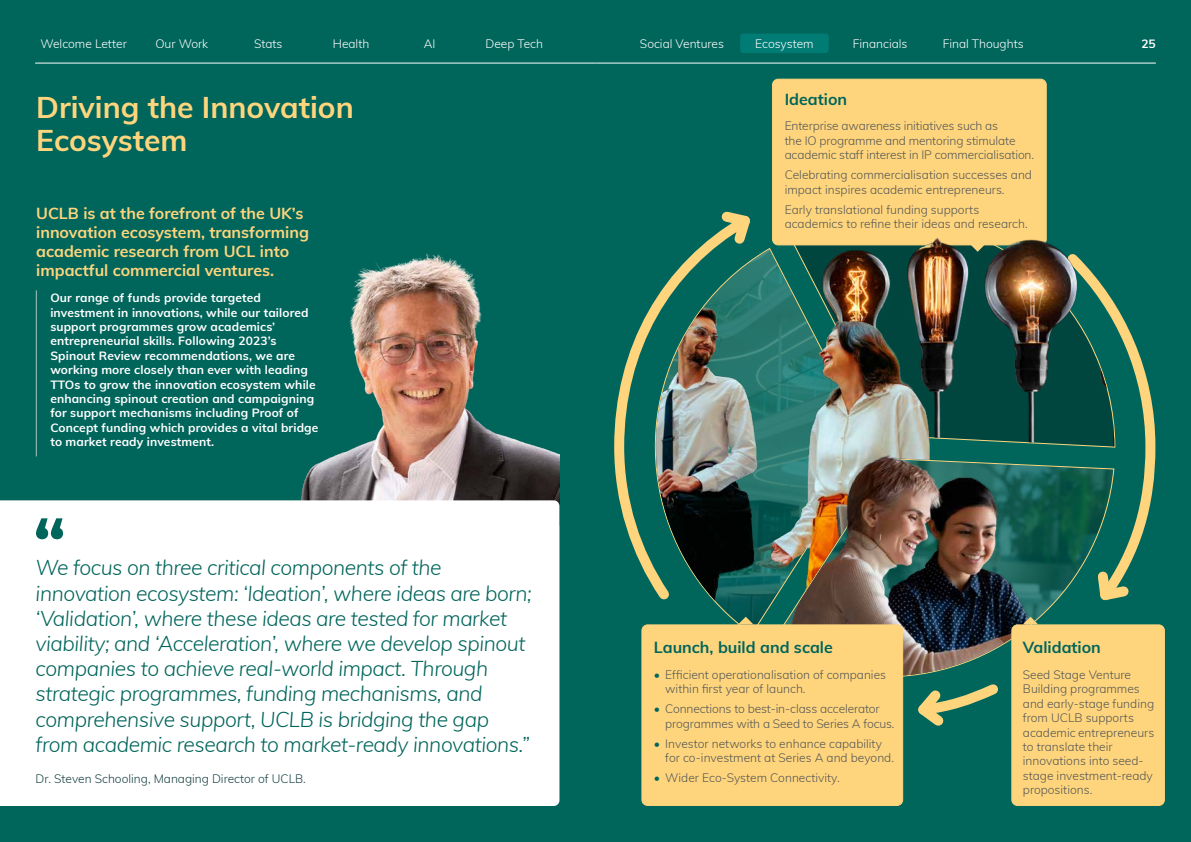
<style>
.page{position:relative;width:1191px;height:842px;background:#00655b}
.page>*{position:absolute;margin:0;border:0;box-sizing:border-box;transform-origin:0 0}
.t1{font:700 30px/33px "Muli";color:#fed57d}
.t2{font:italic 300 21px/25.2px "Muli";letter-spacing:-.02em;color:#00655b}
.t3{font:700 16px/19.2px "Muli";color:#fed57d}
.t4{font:700 16px "Muli";color:#00655b}
.t5{font:300 12px/14.4px "Muli";color:#555756}
.t6{font:700 12px/14.4px "Muli";letter-spacing:.01em;color:#fff}
.t7{font:300 12px "Muli";color:#fff}
.t8{font:300 12px "Muli";color:#184142}
.s1{color:#00655b}
</style>
<div class="page">
<hr style="left:36px;top:290px;width:1px;height:166px;background:#a9c8c2">
<img style="left:292px;top:201px;width:267px;height:299px">
<svg style="left:0;top:500px;width:559px;height:306px"></svg>
<svg style="left:36px;top:518px;width:27px;height:21px"></svg>
<svg style="left:908px;top:680px;width:98px;height:55px;background:#347c61"></svg>
<svg style="left:609px;top:207px;width:149px;height:401px;background:#24745f"></svg>
<svg style="left:715px;top:205px;width:42px;height:42px;background:#659168"></svg>
<svg style="left:1058px;top:245px;width:102px;height:364px;background:#2b7860"></svg>
<img style="left:789px;top:211px;width:327px;height:237px">
<div style="left:772px;top:79px;width:274px;height:166px;background:#fed57d;border-radius:6px"></div>
<div style="left:772px;top:79px;width:274px;height:166px;border:1px solid #fed57d;border-radius:6px"></div>
<svg style="left:970px;top:244px;width:14px;height:8px"></svg>
<img style="left:984px;top:226px;width:108px;height:138px">
<img style="left:873px;top:458px;width:242px;height:222px">
<div style="left:1011px;top:625px;width:153px;height:180px;background:#fed57d;border-radius:6px"></div>
<div style="left:1011px;top:624px;width:153px;height:182px;border:1px solid #fed57d;border-radius:6px"></div>
<img style="left:647px;top:247px;width:226px;height:377px">
<img style="left:802px;top:313px;width:127px;height:279px">
<img style="left:808px;top:440px;width:101px;height:115px">
<div style="left:642px;top:625px;width:260px;height:180px;background:#fed57d;border-radius:6px"></div>
<div style="left:641px;top:624px;width:262px;height:182px;border:1px solid #fed57d;border-radius:6px"></div>
<svg style="left:738px;top:617px;width:15px;height:7px"></svg>
<svg style="left:1022px;top:617px;width:16px;height:7px"></svg>
<hr style="left:35px;top:63px;width:560px;height:1px;background:#fff">
<hr style="left:595px;top:63px;width:560px;height:1px;background:#fff">
<div style="left:740px;top:34px;width:88px;height:19px;background:#007c74;border-radius:3px"></div>
<p class="t7" style="left:40px;top:35px;width:88px">Welcome Letter</p>
<p class="t7" style="left:155px;top:35px;width:54px">Our Work</p>
<p class="t7" style="left:254px;top:35px;width:30px">Stats</p>
<p class="t7" style="left:333px;top:35px;width:38px">Health</p>
<p class="t7" style="left:424px;top:35px;width:13px">AI</p>
<p class="t7" style="left:485px;top:35px;width:59px">Deep Tech</p>
<p class="t7" style="left:640px;top:35px;width:86px">Social Ventures</p>
<p class="t7" style="left:755px;top:35px;width:60px">Ecosystem</p>
<p class="t7" style="left:852px;top:35px;width:56px">Financials</p>
<p class="t7" style="left:942px;top:35px;width:82px">Final Thoughts</p>
<p class="t6" style="left:1141px;top:35px;width:16px">25</p>
<h1 class="t1" style="left:36px;top:89px;width:319px">Driving the Innovation<br>Ecosystem</h1>
<h3 class="t3" style="left:36px;top:203px;width:274px">UCLB is at the forefront of the UK’s innovation ecosystem, transforming academic research from UCL into impactful commercial ventures.</h3>
<p class="t6" style="left:50px;top:290px;width:269px">Our range of funds provide targeted investment in innovations, while our tailored support programmes grow academics’ entrepreneurial skills. Following 2023’s Spinout Review recommendations, we are working more closely than ever with leading TTOs to grow the innovation ecosystem while enhancing spinout creation and campaigning for support mechanisms including Proof of Concept funding which provides a vital bridge to market ready investment.</p>
<p class="t2" style="left:36px;top:554px;width:498px">We focus on three critical components of the innovation ecosystem: ‘Ideation’, where ideas are born; ‘Validation’, where these ideas are tested for market viability; and ‘Acceleration’, where we develop spinout companies to achieve real-world impact. Through strategic programmes, funding mechanisms, and comprehensive support, UCLB is bridging the gap from academic research to market-ready innovations.”</p>
<p class="t8" style="left:36px;top:770px;width:272px">Dr. Steven Schooling, Managing Director of UCLB.</p>
<h3 class="t4" style="left:784px;top:87px;width:64px">Ideation</h3>
<p class="t5" style="left:784px;top:118px;width:251px">Enterprise awareness initiatives such as<br>the IO programme and mentoring stimulate academic staff interest in IP commercialisation.</p>
<p class="t5" style="left:784px;top:167px;width:249px">Celebrating commercialisation successes and impact inspires academic entrepreneurs.</p>
<p class="t5" style="left:784px;top:202px;width:244px">Early translational funding supports academics to refine their ideas and research.</p>
<h3 class="t4" style="left:654px;top:636px;width:180px">Launch, build and scale</h3>
<p class="t5" style="left:665px;top:667px;width:222px;text-indent:-11px"><span class="s1">•</span> Efficient operationalisation of companies within first year of launch.</p>
<p class="t5" style="left:665px;top:701px;width:231px;text-indent:-11px"><span class="s1">•</span> Connections to best-in-class accelerator programmes with a Seed to Series A focus.</p>
<p class="t5" style="left:665px;top:736px;width:230px;text-indent:-11px"><span class="s1">•</span> Investor networks to enhance capability for co-investment at Series A and beyond.</p>
<p class="t5" style="left:654px;top:770px;width:187px"><span class="s1">•</span> Wider Eco-System Connectivity.</p>
<h3 class="t4" style="left:1023px;top:636px;width:80px">Validation</h3>
<p class="t5" style="left:1023px;top:667px;width:133px">Seed Stage Venture<br>Building programmes and early-stage funding from UCLB supports academic entrepreneurs to translate their innovations into seed&shy;stage investment-ready propositions.</p>
</div>
